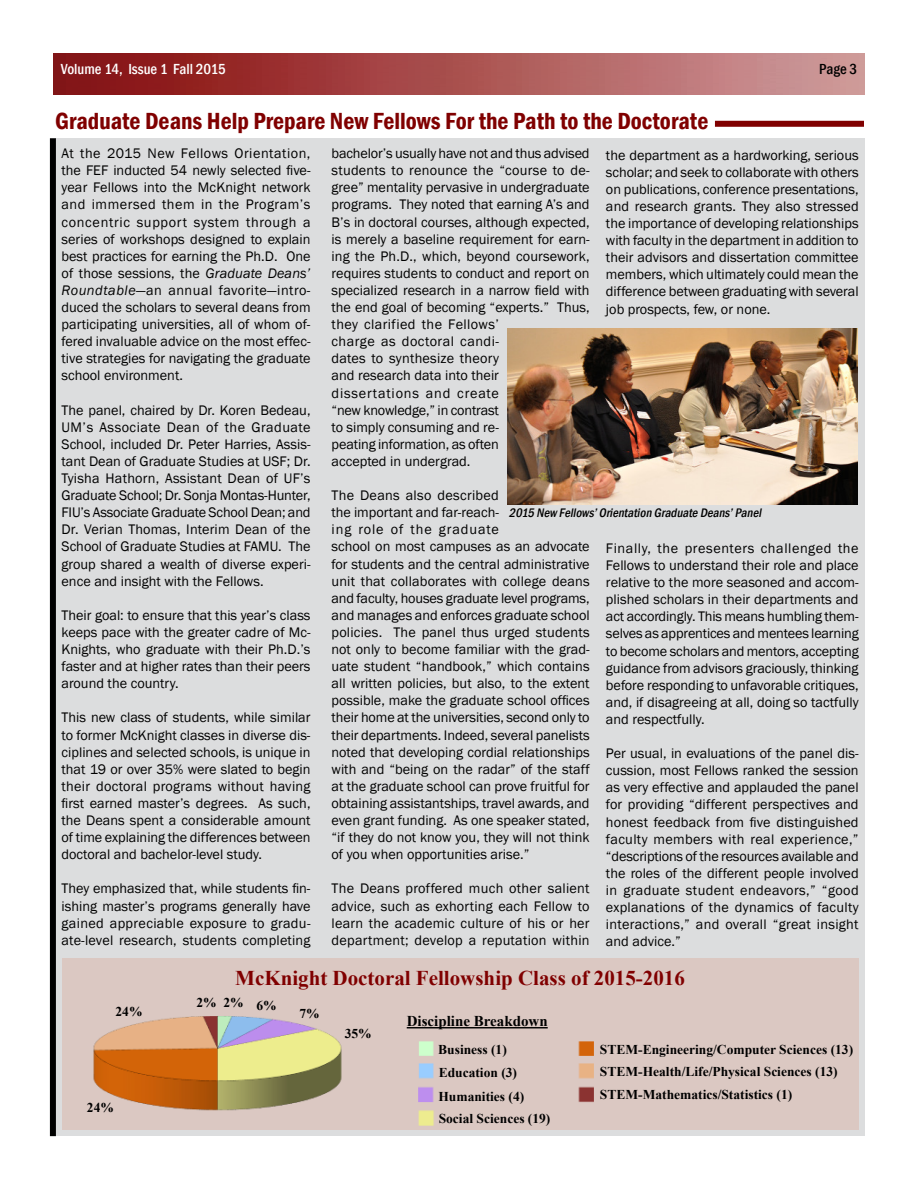
<style>
.page{position:relative;width:918px;height:1188px;background:#fff}
.page>*{position:absolute;margin:0;border:0;box-sizing:border-box;transform-origin:0 0}
.t1{font:600 condensed 24px "Franklin Gothic";color:#800000}
.t2{font:700 21px "Times New Roman";color:#800000}
.t3{font:500 condensed 15px "Franklin Gothic";color:#fff}
.t4{font:700 15px "Times New Roman";color:#000}
.t5{font:500 condensed 15px "Franklin Gothic";color:#000}
.t6{font:14.25px/17.1px "Franklin Gothic";color:#000;text-align:justify}
.t7{font:700 13.5px/22.4px "Times New Roman";color:#000}
.t8{font:italic 500 condensed 12.75px "Franklin Gothic";color:#000}
.s1{font-style:italic}
</style>
<div class="page">
<img style="left:54px;top:54px;width:810px;height:40px">
<div style="left:55px;top:138px;width:809px;height:998px;background:#dcddde"></div>
<img style="left:62px;top:958px;width:796px;height:172px">
<hr style="left:407px;top:1027px;width:141px;height:1px;background:#000">
<div style="left:715px;top:121px;width:149px;height:6px;background:#800000"></div>
<div style="left:50px;top:138px;width:6px;height:998px;background:#000"></div>
<img style="left:507px;top:329px;width:351px;height:176px">
<p class="t3" style="left:61px;top:63px;width:166px">Volume 14, Issue 1 Fall 2015</p>
<p class="t5" style="left:819px;top:63px;width:39px">Page 3</p>
<h1 class="t1" style="left:55px;top:111px;width:655px">Graduate Deans Help Prepare New Fellows For the Path to the Doctorate</h1>
<p class="t6" style="left:62px;top:146px;width:251px">At the 2015 New Fellows Orientation, the FEF inducted 54 newly selected five&shy;year Fellows into the McKnight network and immersed them in the Program’s concentric support system through a series of workshops designed to explain best practices for earning the Ph.D. One of those sessions, the <span class="s1">Graduate Deans’ Roundtable</span>—an annual favorite—intro&shy;duced the scholars to several deans from participating universities, all of whom of&shy;fered invaluable advice on the most effec&shy;tive strategies for navigating the graduate school environment.</p>
<p class="t6" style="left:62px;top:402px;width:251px">The panel, chaired by Dr. Koren Bedeau, UM’s Associate Dean of the Graduate School, included Dr. Peter Harries, Assis&shy;tant Dean of Graduate Studies at USF; Dr.<br>Tyisha Hathorn, Assistant Dean of UF’s Graduate School; Dr. Sonja Montas-Hunter, FIU’s Associate Graduate School Dean; and Dr. Verian Thomas, Interim Dean of the School of Graduate Studies at FAMU. The group shared a wealth of diverse experi&shy;ence and insight with the Fellows.</p>
<p class="t6" style="left:62px;top:607px;width:251px">Their goal: to ensure that this year’s class keeps pace with the greater cadre of Mc-Knights, who graduate with their Ph.D.’s faster and at higher rates than their peers around the country.</p>
<p class="t6" style="left:62px;top:710px;width:251px">This new class of students, while similar to former McKnight classes in diverse dis&shy;ciplines and selected schools, is unique in that 19 or over 35% were slated to begin their doctoral programs without having first earned master’s degrees. As such, the Deans spent a considerable amount of time explaining the differences between doctoral and bachelor-level study.</p>
<p class="t6" style="left:62px;top:881px;width:251px">They emphasized that, while students fin&shy;ishing master’s programs generally have gained appreciable exposure to gradu&shy;ate-level research, students completing</p>
<p class="t6" style="left:332px;top:146px;width:260px;text-align:left">bachelor’s usually have not and thus advised students to renounce the “course to de&shy;gree” mentality pervasive in undergraduate programs. They noted that earning A’s and B’s in doctoral courses, although expected, is merely a baseline requirement for earn&shy;ing the Ph.D., which, beyond coursework, requires students to conduct and report on specialized research in a narrow field with the end goal of becoming “experts.” Thus, they clarified the Fellows’<br>charge as doctoral candi-<br>dates to synthesize theory<br>and research data into their dissertations and create<br>“new knowledge,” in contrast<br>to simply consuming and re-<br>peating information, as often<br>accepted in undergrad.</p>
<p class="t6" style="left:332px;top:488px;width:260px;text-align:left">The Deans also described<br>the important and far-reach-<br>ing role of the graduate<br>school on most campuses as an advocate for students and the central administrative unit that collaborates with college deans and faculty, houses graduate level programs, and manages and enforces graduate school policies. The panel thus urged students not only to become familiar with the grad&shy;uate student “handbook,” which contains all written policies, but also, to the extent possible, make the graduate school offices their home at the universities, second only to their departments. Indeed, several panelists noted that developing cordial relationships with and “being on the radar” of the staff at the graduate school can prove fruitful for obtaining assistantships, travel awards, and even grant funding. As one speaker stated, “if they do not know you, they will not think of you when opportunities arise.”</p>
<p class="t6" style="left:332px;top:881px;width:260px">The Deans proffered much other salient advice, such as exhorting each Fellow to learn the academic culture of his or her department; develop a reputation within</p>
<p class="t6" style="left:606px;top:147px;width:254px">the department as a hardworking, serious scholar; and seek to collaborate with others on publications, conference presentations, and research grants. They also stressed the importance of developing relationships with faculty in the department in addition to their advisors and dissertation committee members, which ultimately could mean the difference between graduating with several job prospects, few, or none.</p>
<p class="t8" style="left:509px;top:507px;width:256px">2015 New Fellows’Orientation Graduate Deans’Panel</p>
<p class="t6" style="left:606px;top:540px;width:254px">Finally, the presenters challenged the Fellows to understand their role and place relative to the more seasoned and accom&shy;plished scholars in their departments and act accordingly. This means humbling them&shy;selves as apprentices and mentees learning to become scholars and mentors, accepting guidance from advisors graciously, thinking before responding to unfavorable critiques, and, if disagreeing at all, doing so tactfully and respectfully.</p>
<p class="t6" style="left:606px;top:746px;width:254px">Per usual, in evaluations of the panel dis&shy;cussion, most Fellows ranked the session as very effective and applauded the panel for providing “different perspectives and honest feedback from five distinguished faculty members with real experience,” “descriptions of the resources available and the roles of the different people involved in graduate student endeavors,” “good explanations of the dynamics of faculty interactions,” and overall “great insight and advice.”</p>
<p class="t7" style="left:116px;top:1001px;width:28px">24%</p>
<p class="t7" style="left:87px;top:1097px;width:28px">24%</p>
<h2 class="t2" style="left:235px;top:971px;width:451px">McKnight Doctoral Fellowship Class of 2015-2016</h2>
<p class="t4" style="left:407px;top:1016px;width:142px">Discipline Breakdown</p>
<p class="t7" style="left:438px;top:1040px;width:80px;line-height:23px">Business (1)<br>Education (3)</p>
<p class="t7" style="left:439px;top:1109px;width:113px">Social Sciences (19)</p>
<p class="t7" style="left:197px;top:993px;width:82px">2% 2% 6%</p>
<p class="t7" style="left:300px;top:1004px;width:22px">7%</p>
<p class="t7" style="left:345px;top:1024px;width:28px">35%</p>
<p class="t7" style="left:600px;top:1040px;width:255px">STEM-Engineering/Computer Sciences (13)<br>STEM-Health/Life/Physical Sciences (13)<br>STEM-Mathematics/Statistics (1)</p>
<p class="t7" style="left:438px;top:1086px;width:87px">Humanities (4)</p>
</div>
